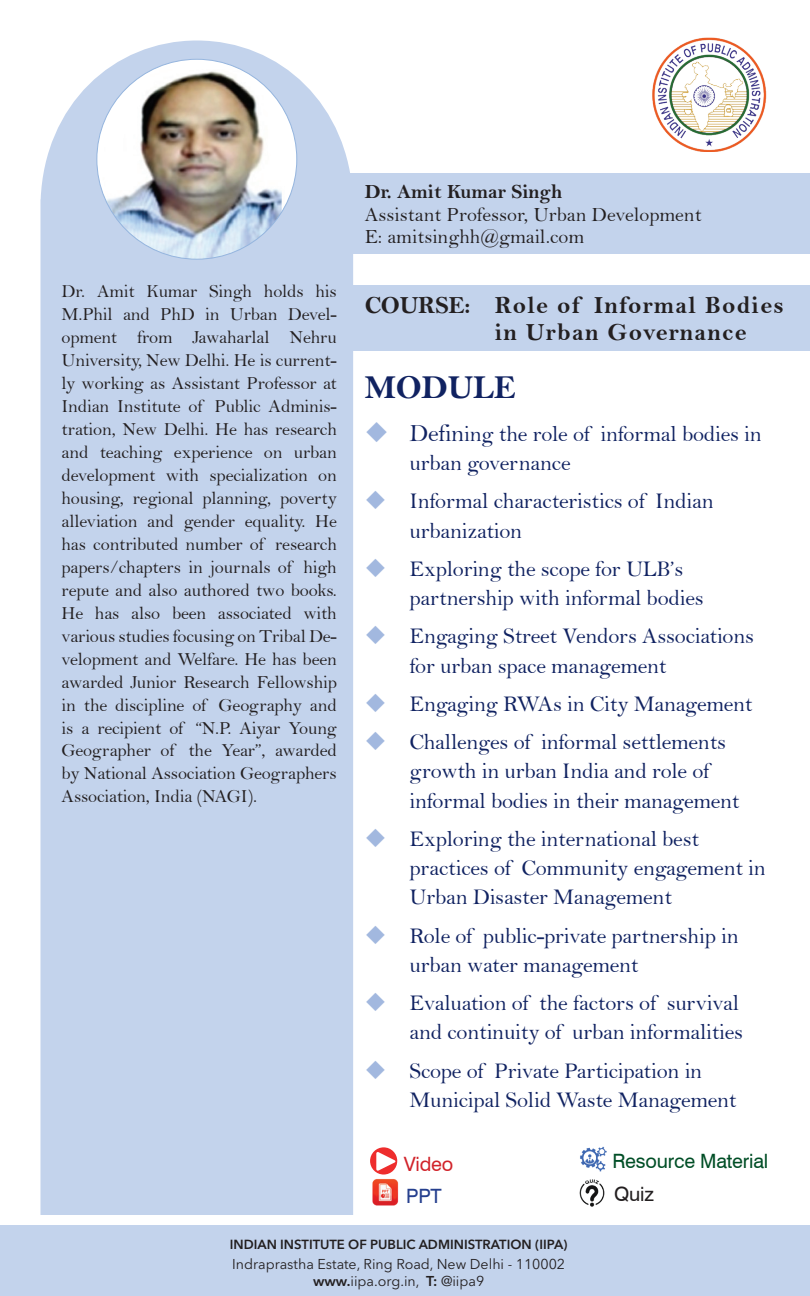
<style>
.page{position:relative;width:810px;height:1296px;background:#fff}
.page>*{position:absolute;margin:0;border:0;box-sizing:border-box;transform-origin:0 0}
.t1{font:33.75px "Bell MT Bold";letter-spacing:-.01em;color:#102261}
.t2{font:24.75px/27px "Bell MT Bold";letter-spacing:.05em;color:#231f20}
.t3{font:22.5px/29.2px "Bell";letter-spacing:-.01em;color:#102261}
.t4{font:20.25px/22.5px "Bell";color:#231f20}
.t5{font:20.25px "Bell MT Bold";color:#231f20}
.t6{font:19.8px "Swiss 721 BT";letter-spacing:-.01em;color:#004e26}
.t7{font:19.8px "Swiss 721 BT";letter-spacing:-.01em;color:#d1232a}
.t8{font:19.8px "Swiss 721 BT";color:#231f20}
.t9{font:19.8px "Swiss 721 BT";color:#253f8e}
.t10{font:18.45px/22.9px "Bell";letter-spacing:-.01em;color:#231f20;text-align:justify}
.t11{font:14.17px/17.1px "Avenir Next LT Pro";color:#231f20;text-align:center}
.t12{font:600 13.05px "Avenir Next LT Pro";color:#231f20}
.s1{font-size:24.75px}
.s2{font-weight:600}
</style>
<div class="page">
<div style="left:0;top:1225px;width:810px;height:71px;background:#c3d3ec"></div>
<div style="left:40px;top:40px;width:313px;height:1175px;background:#c3d3ec"></div>
<img style="left:97px;top:59px;width:200px;height:200px;border-radius:100px">
<div style="left:347px;top:173px;width:463px;height:81px;background:#c3d3ec"></div>
<div style="left:347px;top:286px;width:463px;height:65px;background:#c3d3ec"></div>
<img style="left:652px;top:37px;width:115px;height:115px">
<div style="left:370px;top:1147px;width:27px;height:28px;background:#ee2d2d;border-radius:50%"></div>
<svg style="left:376px;top:1152px;width:20px;height:19px"></svg>
<img style="left:372px;top:1179px;width:27px;height:27px">
<img style="left:579px;top:1179px;width:26px;height:27px">
<img style="left:580px;top:1146px;width:27px;height:26px">
<p class="t10" style="left:62px;top:280px;width:277px">Dr. Amit Kumar Singh holds his M.Phil and PhD in Urban Devel&shy;opment from Jawaharlal Nehru University, New Delhi. He is current&shy;ly working as Assistant Professor at Indian Institute of Public Adminis&shy;tration, New Delhi. He has research and teaching experience on urban development with specialization on housing, regional planning, poverty alleviation and gender equality. He has contributed number of research papers/chapters in journals of high repute and also authored two books.<br>He has also been associated with various studies focusing on Tribal De&shy;velopment and Welfare. He has been awarded Junior Research Fellowship in the discipline of Geography and is a recipient of “N.P. Aiyar Young Geographer of the Year”, awarded by National Association Geographers Association, India (NAGI).</p>
<p class="t5" style="left:365px;top:180px;width:199px">Dr. Amit Kumar Singh</p>
<p class="t4" style="left:365px;top:203px;width:339px">Assistant Professor, Urban Development<br>E: amitsinghh@gmail.com</p>
<h2 class="t2" style="left:495px;top:292px;width:291px;text-indent:-130px">COURSE: Role of Informal Bodies in Urban Governance</h2>
<h1 class="t1" style="left:364px;top:367px;width:153px">MODULE</h1>
<p class="t3" style="left:410px;top:419px;width:354px"><span class="s1">Defin</span>ing the role of informal bodies in urban governance</p>
<p class="t3" style="left:410px;top:486px;width:306px">Informal characteristics of Indian urbanization</p>
<p class="t3" style="left:410px;top:554px;width:296px">Exploring the scope for ULB’s partnership with informal bodies</p>
<p class="t3" style="left:410px;top:621px;width:346px">Engaging Street Vendors Associations for urban space management</p>
<p class="t3" style="left:410px;top:684px;width:345px;line-height:38.2px">Engaging RWAs in City Management<br>Challenges of informal settlements</p>
<p class="t3" style="left:410px;top:756px;width:332px">growth in urban India and role of informal bodies in their management</p>
<p class="t3" style="left:410px;top:824px;width:358px">Exploring the international best practices of Community engagement in<br>Urban Disaster Management</p>
<p class="t3" style="left:410px;top:921px;width:331px">Role of public-private partnership in urban water management</p>
<p class="t3" style="left:410px;top:988px;width:335px">Evaluation of the factors of survival and continuity of urban informalities</p>
<p class="t3" style="left:410px;top:1056px;width:329px">Scope of Private Participation in<br>Municipal Solid Waste Management</p>
<p class="t6" style="left:612px;top:1149px;width:158px">Resource Material</p>
<p class="t7" style="left:404px;top:1152px;width:51px">Video</p>
<p class="t9" style="left:406px;top:1183px;width:37px">PPT</p>
<p class="t8" style="left:614px;top:1182px;width:41px">Quiz</p>
<p class="t12" style="left:230px;top:1237px;width:339px">INDIAN INSTITUTE OF PUBLIC ADMINISTRATION (IIPA)</p>
<p class="t11" style="left:232px;top:1255px;width:334px">Indraprastha Estate, Ring Road, New Delhi - 110002 <span class="s2">www.</span>iipa.org.in, <span class="s2">T:</span> @iipa9</p>
</div>
